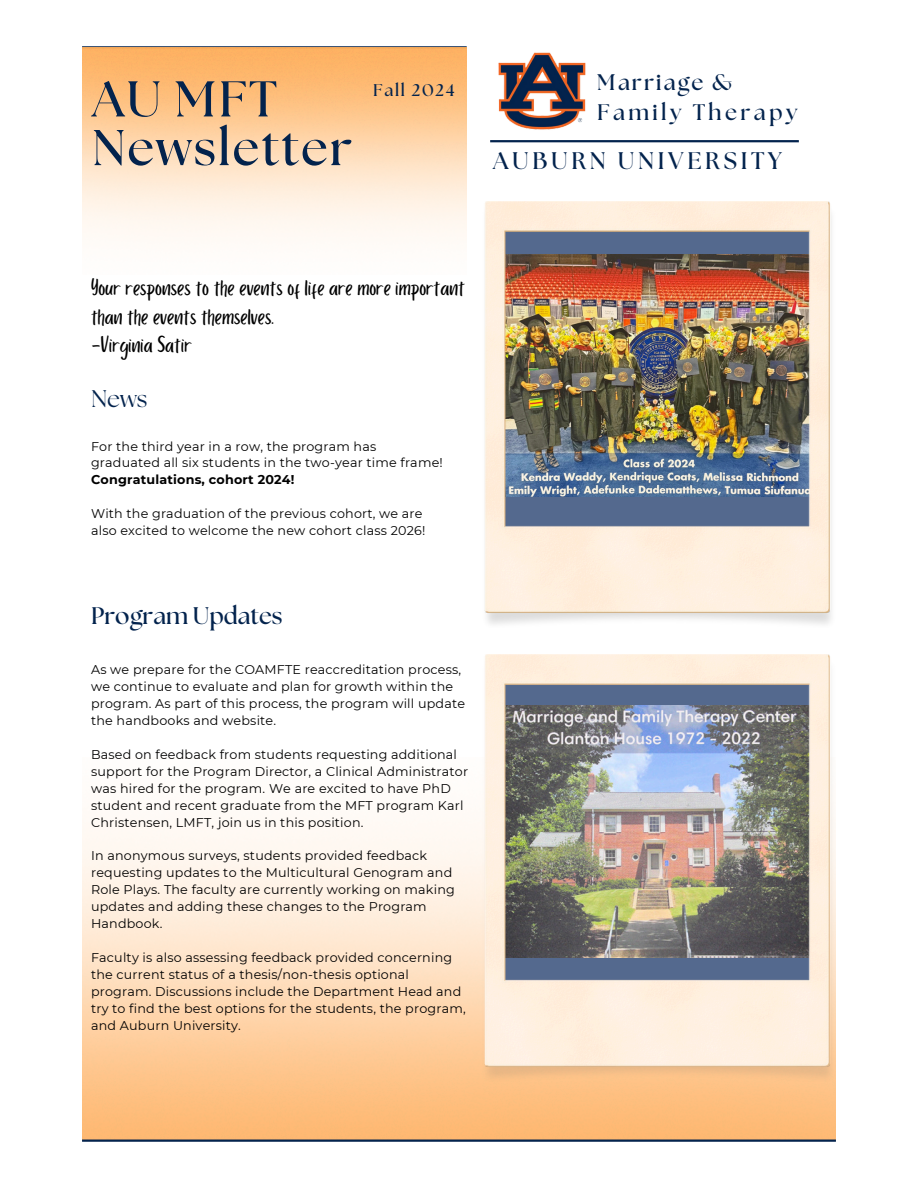
<style>
.page{position:relative;width:918px;height:1188px;background:#fff}
.page>*{position:absolute;margin:0;border:0;box-sizing:border-box;transform-origin:0 0}
.t1{font:700 50.25px/48.8px "The Seasons";letter-spacing:.04em;color:#03234d}
.t2{font:24px/28.5px "Porcelain";color:#000}
.t3{font:700 24px "The Seasons";letter-spacing:.155em;color:#03234d}
.t4{font:700 24px "The Seasons";color:#03234d}
.t5{font:24px "The Seasons";color:#03234d}
.t6{font:700 22.5px/30.3px "The Seasons";letter-spacing:.15em;color:#03234d}
.t7{font:700 16.95px "The Seasons";letter-spacing:.1em;color:#03234d}
.t8{font:12.75px/17px "Montserrat";letter-spacing:.015em;color:#000}
.s1{font-weight:700}
</style>
<div class="page">
<hr style="left:82px;top:46px;width:385px;height:2px;background:#03234d">
<img style="left:82px;top:816px;width:754px;height:324px">
<hr style="left:82px;top:1140px;width:754px;height:2px;background:#03234d">
<img style="left:484px;top:201px;width:348px;height:423px">
<img style="left:482px;top:655px;width:354px;height:426px">
<img style="left:82px;top:48px;width:385px;height:192px">
<img style="left:498px;top:52px;width:88px;height:78px">
<hr style="left:490px;top:140px;width:309px;height:2px;background:#03234d">
<p class="t1" style="left:92px;top:77px;width:262px">AU MFT<br>Newsletter</p>
<p class="t7" style="left:373px;top:82px;width:83px">Fall 2024</p>
<p class="t6" style="left:597px;top:68px;width:202px">Marriage &amp;<br>Family Therapy</p>
<p class="t3" style="left:493px;top:149px;width:290px">AUBURN UNIVERSITY</p>
<p class="t2" style="left:91px;top:275px;width:375px">Your responses to the events of life are more important than the events themselves.</p>
<p class="t2" style="left:91px;top:332px;width:102px">-Virginia Satir</p>
<p class="t5" style="left:91px;top:388px;width:58px">News</p>
<h1 class="t8" style="left:91px;top:437px;width:353px">For the third year in a row, the program has graduated all six students in the two-year time frame!<br><span class="s1">Congratulations, cohort 2024!</span></h1>
<p class="t8" style="left:91px;top:505px;width:336px">With the graduation of the previous cohort, we are also excited to welcome the new cohort class 2026!</p>
<p class="t4" style="left:91px;top:605px;width:193px">Program Updates</p>
<h3 class="t8" style="left:91px;top:661px;width:376px">As we prepare for the COAMFTE reaccreditation process, we continue to evaluate and plan for growth within the program. As part of this process, the program will update the handbooks and website.</h3>
<p class="t8" style="left:91px;top:746px;width:379px">Based on feedback from students requesting additional support for the Program Director, a Clinical Administrator was hired for the program. We are excited to have PhD student and recent graduate from the MFT program Karl Christensen, LMFT, join us in this position.</p>
<h2 class="t8" style="left:91px;top:847px;width:365px">In anonymous surveys, students provided feedback requesting updates to the Multicultural Genogram and Role Plays. The faculty are currently working on making updates and adding these changes to the Program Handbook.</h2>
<p class="t8" style="left:91px;top:949px;width:376px">Faculty is also assessing feedback provided concerning the current status of a thesis/non-thesis optional program. Discussions include the Department Head and try to find the best options for the students, the program, and Auburn University.</p>
</div>
